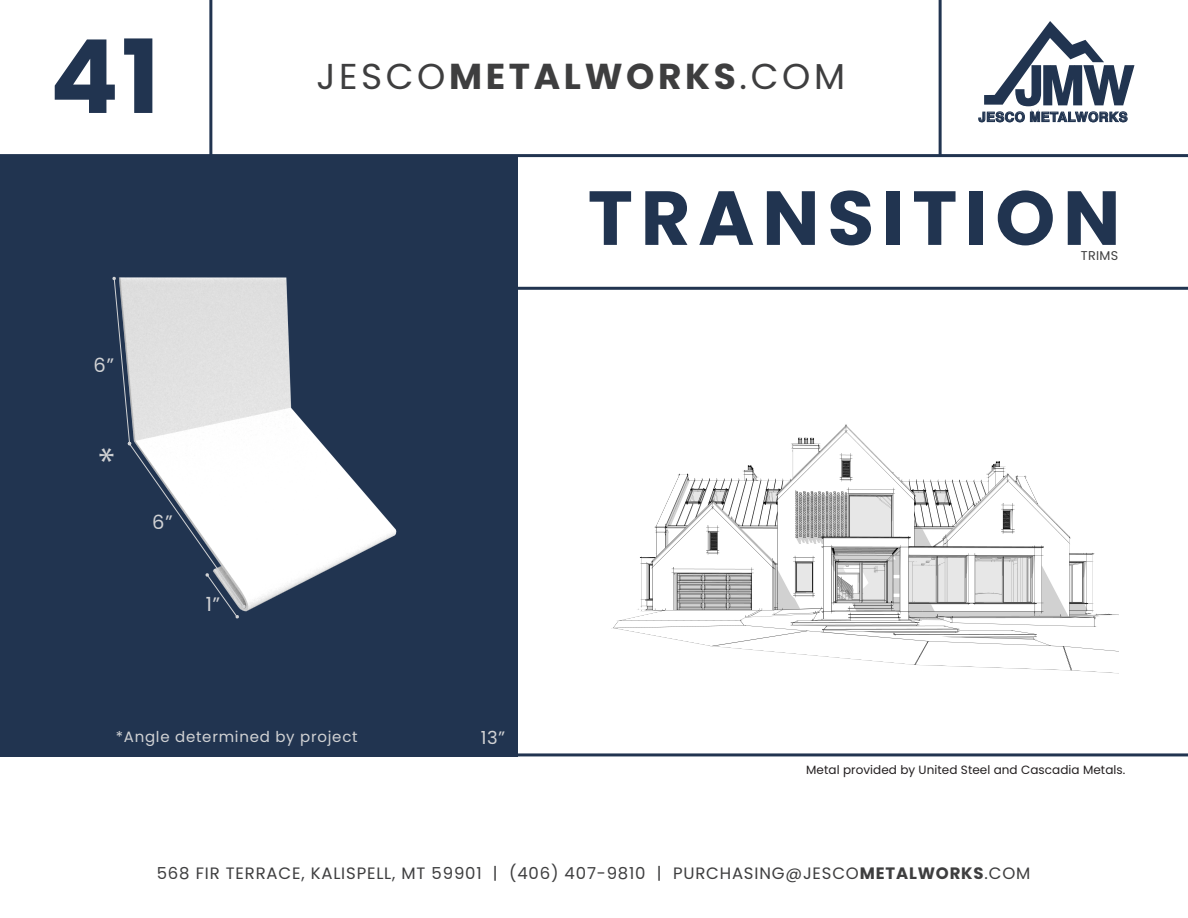
<style>
.page{position:relative;width:1188px;height:918px;background:#fff}
.page>*{position:absolute;margin:0;border:0;box-sizing:border-box;transform-origin:0 0}
.t1{font:700 102px "Poppins";color:#213450}
.t2{font:700 76.5px "Poppins";letter-spacing:.1em;color:#213450}
.t3{font:39.15px "Myriad Pro";color:#d1d2d4}
.t4{font:700 36px "Poppins";letter-spacing:.1em;color:#3e3e3f}
.t5{font:19.5px "Poppins";color:#d1d2d4}
.t6{font:18px "Poppins";color:#d1d2d4}
.t7{font:16.5px "Poppins";letter-spacing:.05em;color:#3e3e3f}
.t8{font:15px "Poppins";letter-spacing:.05em;color:#d1d2d4}
.t9{font:700 13.2px "Helvetica";letter-spacing:.03em;color:#213450}
.t10{font:12.75px "Poppins";letter-spacing:.025em;color:#3e3e3f}
.t11{font:12px "Poppins";letter-spacing:.005em;color:#231f20}
.s1{font-weight:400}
.s2{font-weight:700}
</style>
<div class="page">
<div style="left:0;top:157px;width:517px;height:599px;background:#213450"></div>
<img style="left:113px;top:276px;width:284px;height:336px">
<img style="left:611px;top:424px;width:508px;height:250px">
<svg style="left:978px;top:21px;width:157px;height:101px"></svg>
<hr style="left:209px;top:0;width:3px;height:158px;background:#213450">
<hr style="left:939px;top:0;width:3px;height:156px;background:#213450">
<hr style="left:0;top:154px;width:1188px;height:3px;background:#213450">
<hr style="left:514px;top:287px;width:674px;height:3px;background:#213450">
<hr style="left:0;top:753px;width:1188px;height:3px;background:#213450">
<svg style="left:112px;top:277px;width:134px;height:342px"></svg>
<h1 class="t1" style="left:50px;top:18px;width:112px">41</h1>
<p class="t5" style="left:94px;top:354px;width:22px">6”</p>
<h3 class="t3" style="left:98px;top:438px;width:18px">*</h3>
<p class="t5" style="left:152px;top:511px;width:22px">6”</p>
<p class="t5" style="left:206px;top:593px;width:16px">1”</p>
<h3 class="t4" style="left:316px;top:56px;width:530px"><span class="s1">JESCO</span>METALWORKS<span class="s1">.COM</span></h3>
<p class="t9" style="left:979px;top:109px;width:151px">JESCO METALWORKS</p>
<h2 class="t2" style="left:588px;top:174px;width:534px">TRANSITION</h2>
<p class="t10" style="left:1081px;top:248px;width:39px">TRIMS</p>
<p class="t8" style="left:116px;top:728px;width:243px">*Angle determined by project</p>
<p class="t6" style="left:481px;top:727px;width:26px">13”</p>
<p class="t11" style="left:806px;top:763px;width:321px">Metal provided by United Steel and Cascadia Metals.</p>
<p class="t7" style="left:157px;top:863px;width:875px">568 FIR TERRACE, KALISPELL, MT 59901 | (406) 407-9810 | PURCHASING@JESCO<span class="s2">METALWORKS</span>.COM</p>
</div>
